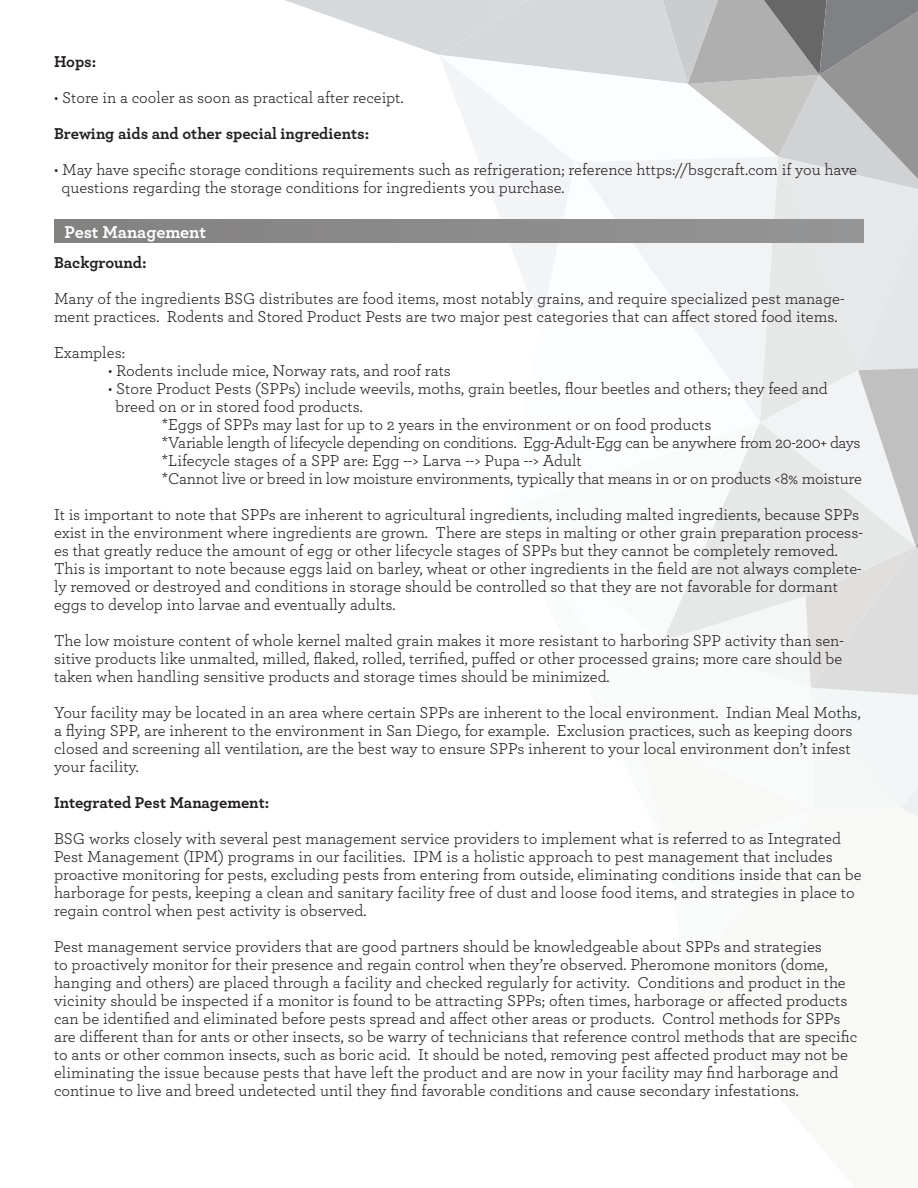
<style>
.page{position:relative;width:918px;height:1188px;background:#fff}
.page>*{position:absolute;margin:0;border:0;box-sizing:border-box;transform-origin:0 0}
.t1{font:700 18px "Archer";color:#fff}
.t2{font:16.5px/18px "Archer";color:#231f20}
.t3{font:16.5px "Archer";letter-spacing:-.02em;color:#231f20}
.t4{font:700 16.5px "Archer";color:#231f20}
</style>
<div class="page">
<svg style="left:284px;top:0;width:634px;height:817px"></svg>
<div style="left:54px;top:220px;width:810px;height:23px;background:#8c8b8b"></div>
<p class="t4" style="left:54px;top:49px;width:44px">Hops:</p>
<p class="t2" style="left:54px;top:88px;width:351px">• Store in a cooler as soon as practical after receipt.</p>
<p class="t4" style="left:54px;top:121px;width:317px">Brewing aids and other special ingredients:</p>
<p class="t2" style="left:62px;top:160px;width:797px;text-indent:-8px">• May have specific storage conditions requirements such as refrigeration; reference https://bsgcraft.com if you have questions regarding the storage conditions for ingredients you purchase.</p>
<p class="t1" style="left:64px;top:218px;width:143px">Pest Management</p>
<p class="t4" style="left:54px;top:249px;width:94px">Background:</p>
<p class="t2" style="left:54px;top:289px;width:792px">Many of the ingredients BSG distributes are food items, most notably grains, and require specialized pest manage&shy;ment practices. Rodents and Stored Product Pests are two major pest categories that can affect stored food items.</p>
<p class="t2" style="left:54px;top:343px;width:73px">Examples:</p>
<p class="t2" style="left:108px;top:361px;width:345px">• Rodents include mice, Norway rats, and roof rats</p>
<p class="t2" style="left:108px;top:379px;width:721px">• Store Product Pests (SPPs) include weevils, moths, grain beetles, flour beetles and others; they feed and</p>
<p class="t2" style="left:116px;top:397px;width:249px">breed on or in stored food products.</p>
<p class="t2" style="left:162px;top:415px;width:551px">*Eggs of SPPs may last for up to 2 years in the environment or on food products</p>
<p class="t3" style="left:162px;top:431px;width:700px">*Variable length of lifecycle depending on conditions. Egg-Adult-Egg can be anywhere from 20-200+ days</p>
<p class="t2" style="left:162px;top:451px;width:421px">*Lifecycle stages of a SPP are: Egg --&gt; Larva --&gt; Pupa --&gt; Adult</p>
<p class="t2" style="left:162px;top:469px;width:701px">*Cannot live or breed in low moisture environments, typically that means in or on products &lt;8% moisture</p>
<p class="t2" style="left:54px;top:505px;width:810px">It is important to note that SPPs are inherent to agricultural ingredients, including malted ingredients, because SPPs exist in the environment where ingredients are grown. There are steps in malting or other grain preparation process&shy;es that greatly reduce the amount of egg or other lifecycle stages of SPPs but they cannot be completely removed.<br>This is important to note because eggs laid on barley, wheat or other ingredients in the field are not always complete&shy;ly removed or destroyed and conditions in storage should be controlled so that they are not favorable for dormant eggs to develop into larvae and eventually adults.</p>
<p class="t2" style="left:54px;top:631px;width:792px;text-align:justify">The low moisture content of whole kernel malted grain makes it more resistant to harboring SPP activity than sen&shy;sitive products like unmalted, milled, flaked, rolled, terrified, puffed or other processed grains; more care should be taken when handling sensitive products and storage times should be minimized.</p>
<p class="t2" style="left:54px;top:703px;width:808px">Your facility may be located in an area where certain SPPs are inherent to the local environment. Indian Meal Moths, a flying SPP, are inherent to the environment in San Diego, for example. Exclusion practices, such as keeping doors closed and screening all ventilation, are the best way to ensure SPPs inherent to your local environment don’t infest your facility.</p>
<p class="t4" style="left:54px;top:789px;width:217px">Integrated Pest Management:</p>
<p class="t2" style="left:54px;top:829px;width:809px">BSG works closely with several pest management service providers to implement what is referred to as Integrated Pest Management (IPM) programs in our facilities. IPM is a holistic approach to pest management that includes proactive monitoring for pests, excluding pests from entering from outside, eliminating conditions inside that can be harborage for pests, keeping a clean and sanitary facility free of dust and loose food items, and strategies in place to regain control when pest activity is observed.</p>
<p class="t2" style="left:54px;top:937px;width:805px">Pest management service providers that are good partners should be knowledgeable about SPPs and strategies<br>to proactively monitor for their presence and regain control when they’re observed. Pheromone monitors (dome, hanging and others) are placed through a facility and checked regularly for activity. Conditions and product in the vicinity should be inspected if a monitor is found to be attracting SPPs; often times, harborage or affected products can be identified and eliminated before pests spread and affect other areas or products. Control methods for SPPs are different than for ants or other insects, so be warry of technicians that reference control methods that are specific to ants or other common insects, such as boric acid. It should be noted, removing pest affected product may not be eliminating the issue because pests that have left the product and are now in your facility may find harborage and continue to live and breed undetected until they find favorable conditions and cause secondary infestations.</p>
</div>
